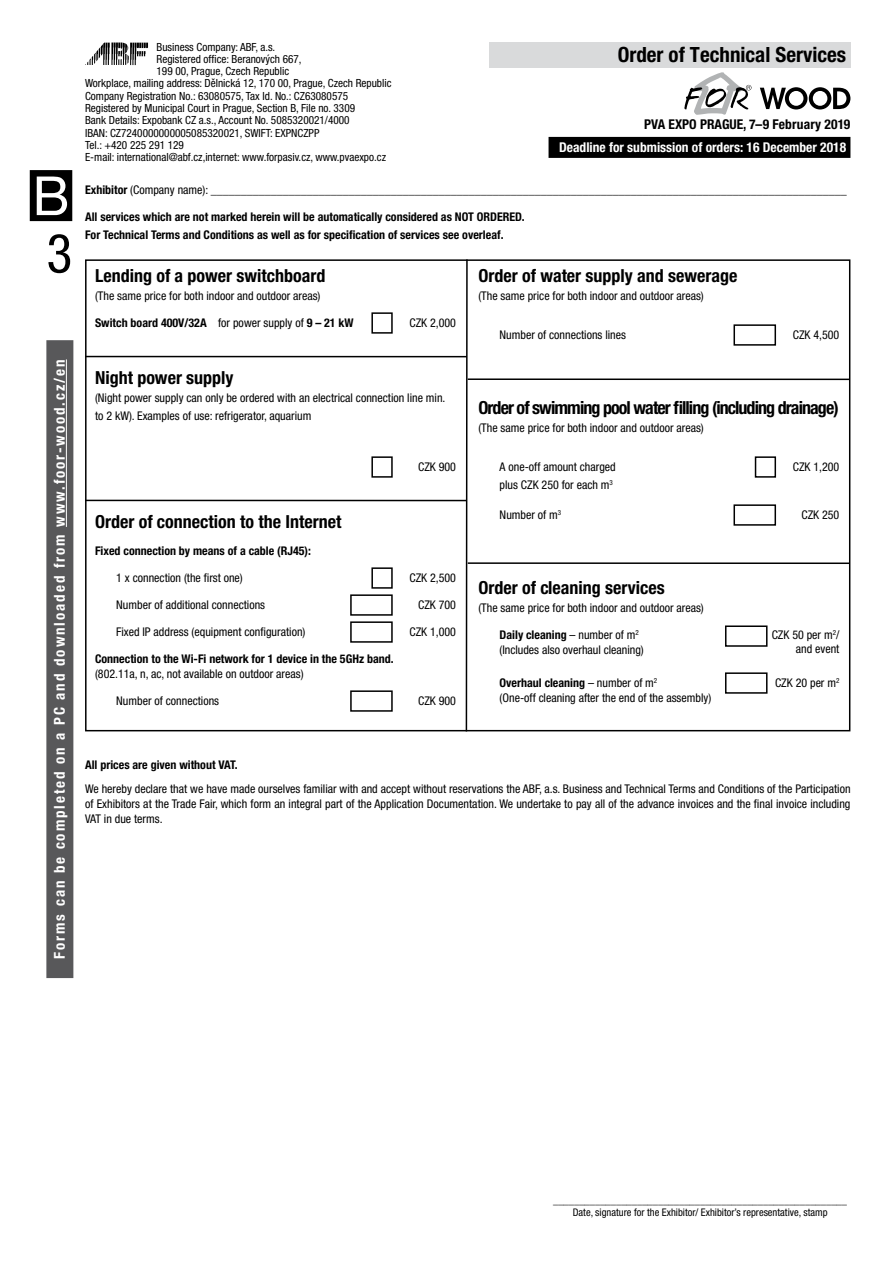
<style>
.page{position:relative;width:893px;height:1263px;background:#fff}
.page>*{position:absolute;margin:0;border:0;box-sizing:border-box;transform-origin:0 0}
.t1{font:54px "Helvetica Neue LT Pro";color:#fff}
.t2{font:condensed 54px "Helvetica Neue LT Pro";color:#000}
.t3{font:700 condensed 21px "Helvetica Neue LT Pro";color:#000}
.t4{font:700 condensed 18px "Helvetica Neue LT Pro";color:#000}
.t5{font:700 condensed 18px "Helvetica Neue LT Pro";letter-spacing:-.05em;color:#000}
.t6{font:700 condensed 15px "Helvetica Neue LT Pro";letter-spacing:.13em;color:#fff}
.t7{font:700 condensed 13.5px "Helvetica Neue LT Pro";color:#fff}
.t8{font:700 condensed 13.5px "Helvetica Neue LT Pro";color:#000}
.t9{font:condensed 12px/15px "Helvetica Neue LT Pro";color:#000;text-align:justify}
.t10{font:700 condensed 12px/18px "Helvetica Neue LT Pro";color:#000}
.t11{font:condensed 11.25px "Helvetica Neue LT Pro";color:#000}
.t12{font:condensed 10.5px/12px "Helvetica Neue LT Pro";color:#000;text-align:center}
.s1{font-weight:700}
.s2{font-weight:400}
</style>
<div class="page">
<div style="left:30px;top:170px;width:42px;height:51px;background:#000"></div>
<svg style="left:85px;top:42px;width:63px;height:23px"></svg>
<div style="left:549px;top:137px;width:301px;height:21px;background:#000"></div>
<svg style="left:684px;top:72px;width:67px;height:43px"></svg>
<svg style="left:760px;top:87px;width:90px;height:23px"></svg>
<div style="left:46px;top:340px;width:27px;height:638px;background:#58585a"></div>
<hr style="left:66px;top:359px;width:1px;height:168px;background:#fff">
<div style="left:489px;top:43px;width:361px;height:25px;background:#d9dadb"></div>
<div style="left:371px;top:312px;width:22px;height:22px;border:2px solid #000"></div>
<div style="left:371px;top:456px;width:22px;height:22px;border:2px solid #000"></div>
<div style="left:371px;top:567px;width:22px;height:22px;border:2px solid #000"></div>
<div style="left:350px;top:594px;width:43px;height:22px;border:2px solid #000"></div>
<div style="left:350px;top:621px;width:43px;height:22px;border:2px solid #000"></div>
<div style="left:350px;top:690px;width:43px;height:22px;border:2px solid #000"></div>
<div style="left:733px;top:324px;width:43px;height:22px;border:2px solid #000"></div>
<div style="left:755px;top:456px;width:21px;height:22px;border:2px solid #000"></div>
<div style="left:733px;top:504px;width:43px;height:22px;border:2px solid #000"></div>
<div style="left:725px;top:625px;width:42px;height:22px;border:2px solid #000"></div>
<div style="left:725px;top:672px;width:42px;height:22px;border:2px solid #000"></div>
<div style="left:85px;top:259px;width:765px;height:472px;border:2px solid #000"></div>
<hr style="left:85px;top:500px;width:382px;height:1px;background:#000">
<svg style="left:465px;top:259px;width:3px;height:473px"></svg>
<hr style="left:468px;top:562px;width:382px;height:2px;background:#000">
<hr style="left:468px;top:378px;width:382px;height:2px;background:#000">
<hr style="left:85px;top:356px;width:382px;height:1px;background:#000">
<h1 class="t1" style="left:33px;top:164px;width:38px">B</h1>
<h1 class="t2" style="left:46px;top:222px;width:27px">3</h1>
<p class="t6" style="left:50px;top:959px;width:601px;rotate:-90deg">Forms can be completed on a PC and downloaded from www.foor-wood.cz/en</p>
<p class="t11" style="left:157px;top:40px;width:120px">Business Company: ABF, a.s.</p>
<p class="t11" style="left:157px;top:52px;width:147px">Registered office: Beranových 667,</p>
<p class="t11" style="left:157px;top:65px;width:134px">199 00, Prague, Czech Republic</p>
<p class="t11" style="left:85px;top:77px;width:308px">Workplace, mailing address: Dělnická 12, 170 00, Prague, Czech Republic</p>
<p class="t11" style="left:85px;top:89px;width:265px">Company Registration No.: 63080575, Tax Id. No.: CZ63080575</p>
<p class="t11" style="left:85px;top:102px;width:272px">Registered by Municipal Court in Prague, Section B, File no. 3309</p>
<p class="t11" style="left:85px;top:114px;width:266px">Bank Details: Expobank CZ a.s., Account No. 5085320021/4000</p>
<p class="t11" style="left:85px;top:126px;width:236px">IBAN: CZ7240000000005085320021, SWIFT: EXPNCZPP</p>
<p class="t11" style="left:85px;top:138px;width:100px">Tel.: +420 225 291 129</p>
<p class="t11" style="left:85px;top:151px;width:302px">E-mail: international@abf.cz,internet: www.forpasiv.cz, www.pvaexpo.cz</p>
<h2 class="t3" style="left:618px;top:42px;width:230px">Order of Technical Services</h2>
<p class="t8" style="left:644px;top:116px;width:208px">PVA EXPO PRAGUE, 7–9 February 2019</p>
<p class="t7" style="left:559px;top:139px;width:289px">Deadline for submission of orders: 16 December 2018</p>
<p class="t9" style="left:85px;top:182px;width:763px"><span class="s1">Exhibitor</span> (Company name): __________________________________________________________________________________________________________</p>
<p class="t10" style="left:85px;top:208px;width:441px">All services which are not marked herein will be automatically considered as NOT ORDERED.<br>For Technical Terms and Conditions as well as for specification of services see overleaf.</p>
<h3 class="t4" style="left:95px;top:265px;width:232px">Lending of a power switchboard</h3>
<p class="t9" style="left:95px;top:288px;width:227px">(The same price for both indoor and outdoor areas)</p>
<p class="t10" style="left:95px;top:314px;width:260px">Switch board 400V/32A <span class="s2">for power supply of</span> 9 – 21 kW</p>
<p class="t9" style="left:409px;top:315px;width:48px">CZK 2,000</p>
<h3 class="t4" style="left:95px;top:367px;width:140px">Night power supply</h3>
<p class="t9" style="left:95px;top:389px;width:352px;line-height:18px">(Night power supply can only be ordered with an electrical connection line min. to 2 kW). Examples of use: refrigerator, aquarium</p>
<p class="t9" style="left:418px;top:459px;width:39px">CZK 900</p>
<h3 class="t4" style="left:95px;top:511px;width:248px">Order of connection to the Internet</h3>
<p class="t10" style="left:95px;top:542px;width:217px">Fixed connection by means of a cable (RJ45):</p>
<p class="t9" style="left:116px;top:570px;width:128px">1 x connection (the first one)</p>
<p class="t9" style="left:409px;top:570px;width:48px">CZK 2,500</p>
<p class="t9" style="left:116px;top:597px;width:150px">Number of additional connections</p>
<p class="t9" style="left:418px;top:597px;width:39px">CZK 700</p>
<p class="t9" style="left:116px;top:624px;width:191px">Fixed IP address (equipment configuration)</p>
<p class="t9" style="left:409px;top:624px;width:48px">CZK 1,000</p>
<p class="t10" style="left:95px;top:650px;width:300px">Connection to the Wi-Fi network for 1 device in the 5GHz band.</p>
<p class="t9" style="left:95px;top:666px;width:210px">(802.11a, n, ac, not available on outdoor areas)</p>
<p class="t9" style="left:116px;top:693px;width:104px">Number of connections</p>
<p class="t9" style="left:418px;top:693px;width:39px">CZK 900</p>
<h3 class="t4" style="left:478px;top:265px;width:261px">Order of water supply and sewerage</h3>
<p class="t9" style="left:478px;top:288px;width:227px">(The same price for both indoor and outdoor areas)</p>
<p class="t9" style="left:500px;top:327px;width:128px">Number of connections lines</p>
<p class="t9" style="left:793px;top:327px;width:48px">CZK 4,500</p>
<h3 class="t5" style="left:478px;top:397px;width:362px">Order of swimming pool water filling (including drainage)</h3>
<p class="t9" style="left:478px;top:420px;width:227px">(The same price for both indoor and outdoor areas)</p>
<p class="t9" style="left:500px;top:459px;width:118px">A one-off amount charged</p>
<p class="t9" style="left:793px;top:459px;width:48px">CZK 1,200</p>
<p class="t9" style="left:500px;top:477px;width:115px">plus CZK 250 for each m<sup>3</sup></p>
<p class="t9" style="left:500px;top:507px;width:63px">Number of m<sup>3</sup></p>
<p class="t9" style="left:801px;top:507px;width:39px">CZK 250</p>
<h3 class="t4" style="left:478px;top:577px;width:188px">Order of cleaning services</h3>
<p class="t9" style="left:478px;top:600px;width:227px">(The same price for both indoor and outdoor areas)</p>
<p class="t10" style="left:500px;top:626px;width:141px">Daily cleaning <span class="s2">– number of m</span><sup>2</sup></p>
<p class="t9" style="left:772px;top:627px;width:69px">CZK 50 per m<sup>2</sup>/</p>
<p class="t9" style="left:500px;top:642px;width:146px">(Includes also overhaul cleaning)</p>
<p class="t9" style="left:796px;top:641px;width:45px">and event</p>
<p class="t10" style="left:500px;top:674px;width:159px">Overhaul cleaning <span class="s2">– number of m</span><sup>2</sup></p>
<p class="t9" style="left:775px;top:675px;width:66px">CZK 20 per m<sup>2</sup></p>
<p class="t9" style="left:500px;top:690px;width:213px">(One-off cleaning after the end of the assembly)</p>
<p class="t10" style="left:85px;top:756px;width:154px">All prices are given without VAT.</p>
<p class="t9" style="left:85px;top:781px;width:767px">We hereby declare that we have made ourselves familiar with and accept without reservations the ABF, a.s. Business and Technical Terms and Conditions of the Participation of Exhibitors at the Trade Fair, which form an integral part of the Application Documentation. We undertake to pay all of the advance invoices and the final invoice including VAT in due terms.</p>
<p class="t12" style="left:553px;top:1194px;width:296px">________________________________________________________<br>Date, signature for the Exhibitor/ Exhibitor’s representative, stamp</p>
</div>
